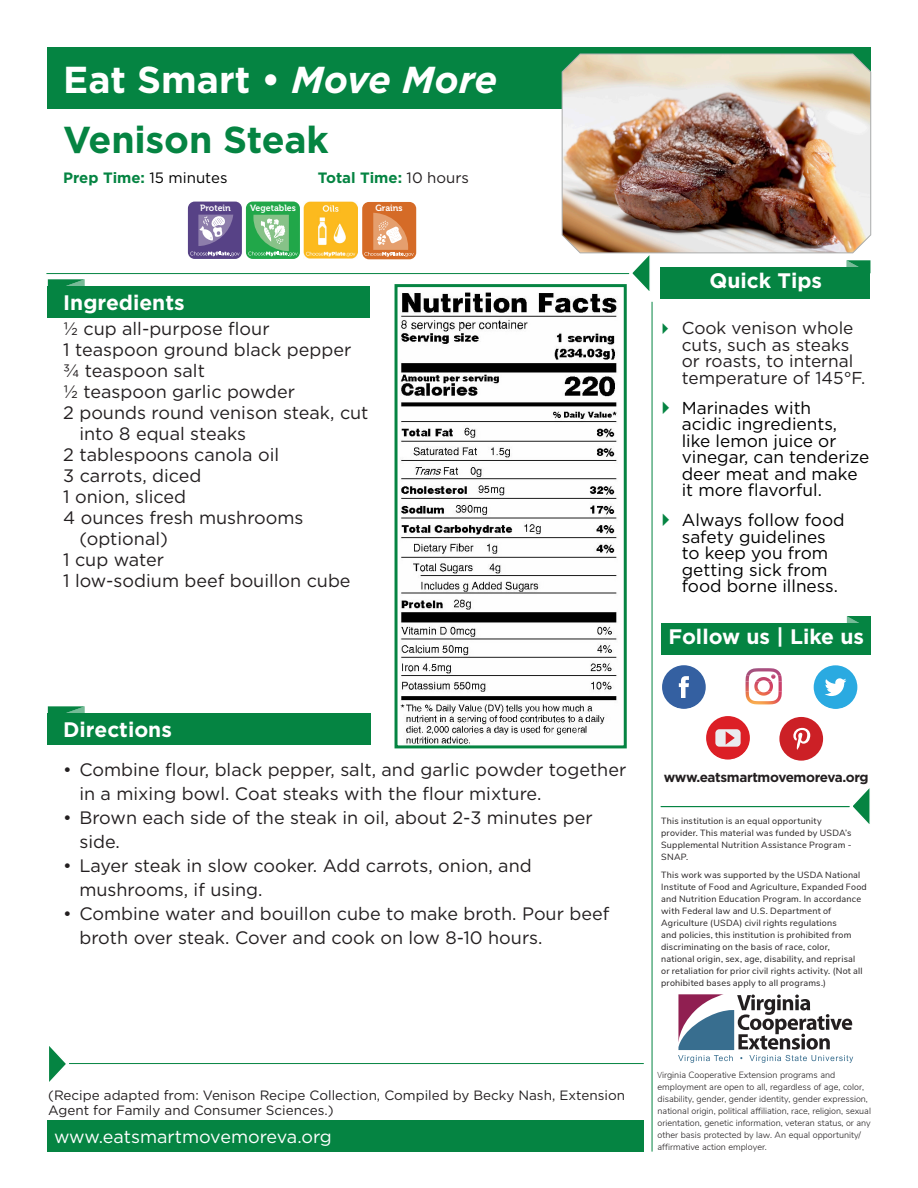
<style>
.page{position:relative;width:918px;height:1188px;background:#fff}
.page>*{position:absolute;margin:0;border:0;box-sizing:border-box;transform-origin:0 0}
.t1{font:700 37.5px/60.4px "Gotham";letter-spacing:-.005em;color:#058442}
.Recipie_titles{font:700 21px "Gotham";color:#fff}
.Text{font:18px/24px "Gotham";color:#231f20}
.t2{font:18px "Gotham";color:#fff}
.Quick_Tips_Text{font:17.25px/16.5px "Gotham";color:#000}
.Quick_Tips_Text-2{font:17.25px/16.5px "Gotham";color:#231f20}
.t3{font:700 15px "Gotham";color:#058442}
.t4{font:13.5px/15px "Gotham";color:#231f20}
.t5{font:700 13.5px "Gotham";letter-spacing:-.025em;color:#231f20}
.t6{font:9px/12px "Nunito Sans";letter-spacing:.025em;color:#231f20}
.t7{font:300 9px/12px "Nunito Sans";color:#231f20}
.t8{font:9px "Museo 700";color:#fff}
.s1{color:#fff}
.s2{font-style:italic;color:#fff}
.s3{font-weight:400;color:#000}
.s4{font-weight:400;color:#231f20}
.s5{font-family:"Myriad Pro"}
</style>
<div class="page">
<div style="left:47px;top:47px;width:824px;height:62px;background:#058442"></div>
<div style="left:47px;top:1121px;width:597px;height:31px;background:#058442"></div>
<hr style="left:652px;top:302px;width:1px;height:850px;background:#058442">
<svg style="left:629px;top:255px;width:21px;height:36px"></svg>
<hr style="left:46px;top:273px;width:583px;height:1px;background:#058442">
<svg style="left:48px;top:279px;width:37px;height:7px"></svg>
<div style="left:48px;top:286px;width:322px;height:31px;background:#058442"></div>
<svg style="left:846px;top:260px;width:24px;height:7px"></svg>
<div style="left:661px;top:267px;width:209px;height:31px;background:#058442"></div>
<svg style="left:49px;top:1046px;width:17px;height:36px"></svg>
<hr style="left:69px;top:1063px;width:575px;height:1px;background:#058442">
<svg style="left:662px;top:665px;width:44px;height:44px"></svg>
<svg style="left:706px;top:716px;width:44px;height:44px"></svg>
<svg style="left:740px;top:663px;width:47px;height:46px"></svg>
<svg style="left:813px;top:663px;width:46px;height:46px"></svg>
<svg style="left:814px;top:665px;width:43px;height:44px"></svg>
<svg style="left:779px;top:717px;width:44px;height:44px"></svg>
<svg style="left:48px;top:706px;width:37px;height:7px"></svg>
<div style="left:48px;top:713px;width:323px;height:31px;background:#058442"></div>
<img style="left:400px;top:292px;width:217px;height:452px">
<div style="left:395px;top:284px;width:232px;height:464px;border:3px solid #058442"></div>
<img style="left:561px;top:53px;width:311px;height:201px">
<svg style="left:847px;top:616px;width:24px;height:7px"></svg>
<div style="left:661px;top:623px;width:210px;height:31px;background:#058442"></div>
<svg style="left:853px;top:788px;width:17px;height:36px"></svg>
<hr style="left:661px;top:806px;width:188px;height:1px;background:#058442">
<div style="left:246px;top:202px;width:54px;height:57px;background:#21a749;border-radius:7px"></div>
<svg style="left:248px;top:215px;width:50px;height:41px"></svg>
<div style="left:188px;top:202px;width:54px;height:57px;background:#574286;border-radius:7px"></div>
<svg style="left:198px;top:215px;width:35px;height:31px"></svg>
<svg style="left:190px;top:252px;width:50px;height:4px"></svg>
<img style="left:304px;top:202px;width:54px;height:57px">
<div style="left:362px;top:202px;width:54px;height:57px;background:#d56b27;border-radius:7px"></div>
<svg style="left:364px;top:213px;width:50px;height:44px"></svg>
<svg style="left:678px;top:995px;width:175px;height:68px"></svg>
<h1 class="t1" style="left:63px;top:49px;width:436px"><span class="s1">Eat Smart •</span> <span class="s2">Move More<br></span>Venison Steak</h1>
<p class="t3" style="left:63px;top:168px;width:166px">Prep Time: <span class="s3">15 minutes</span></p>
<p class="t3" style="left:318px;top:168px;width:153px">Total Time: <span class="s4">10 hours</span></p>
<p class="t8" style="left:200px;top:203px;width:32px">Protein</p>
<p class="t8" style="left:250px;top:203px;width:47px">Vegetables</p>
<p class="t8" style="left:375px;top:203px;width:29px">Grains</p>
<p class="Recipie_titles" style="left:63px;top:288px;width:123px">Ingredients</p>
<p class="Text" style="left:63px;top:316px;width:208px">1/2 cup all-purpose flour</p>
<p class="Text" style="left:63px;top:337px;width:290px">1 teaspoon ground black pepper</p>
<p class="Text" style="left:63px;top:358px;width:143px">3/4 teaspoon salt</p>
<p class="Text" style="left:63px;top:379px;width:233px">1/2 teaspoon garlic powder</p>
<p class="Text" style="left:63px;top:400px;width:307px">2 pounds round venison steak, cut</p>
<p class="Text" style="left:79px;top:421px;width:168px">into 8 equal steaks</p>
<p class="Text" style="left:63px;top:442px;width:217px">2 tablespoons canola oil</p>
<p class="Text" style="left:63px;top:463px;width:140px">3 carrots, diced</p>
<p class="Text" style="left:63px;top:484px;width:124px">1 onion, sliced</p>
<p class="Text" style="left:63px;top:505px;width:242px">4 ounces fresh mushrooms</p>
<p class="Text" style="left:79px;top:526px;width:90px">(optional)</p>
<p class="Text" style="left:63px;top:547px;width:102px">1 cup water</p>
<p class="Text" style="left:63px;top:568px;width:289px">1 low-sodium beef bouillon cube</p>
<p class="Recipie_titles" style="left:63px;top:715px;width:110px">Directions</p>
<p class="Text" style="left:79px;top:757px;width:548px;text-indent:-16px">• Combine flour, black pepper, salt, and garlic powder together in a mixing bowl. Coat steaks with the flour mixture.</p>
<p class="Text" style="left:79px;top:805px;width:515px;text-indent:-16px">• Brown each side of the steak in oil, about 2-3 minutes per side.</p>
<p class="Text" style="left:79px;top:853px;width:454px;text-indent:-16px">• Layer steak in slow cooker. Add carrots, onion, and mushrooms, if using.</p>
<p class="Text" style="left:79px;top:901px;width:531px;text-indent:-16px">• Combine water and bouillon cube to make broth. Pour beef broth over steak. Cover and cook on low 8-10 hours.</p>
<p class="Recipie_titles" style="left:710px;top:267px;width:114px">Quick Tips</p>
<p class="Quick_Tips_Text-2" style="left:682px;top:320px;width:185px">Cook venison whole cuts, such as steaks or roasts, to internal temperature of 145°F.</p>
<p class="Quick_Tips_Text" style="left:682px;top:399px;width:189px">Marinades with<br>acidic ingredients, like lemon juice or vinegar, can tenderize deer meat and make it more flavorful.</p>
<p class="Quick_Tips_Text" style="left:682px;top:512px;width:164px">Always follow food safety guidelines to keep you from getting sick from food borne illness.</p>
<p class="Recipie_titles" style="left:669px;top:622px;width:197px">Follow us | Like us</p>
<p class="t5" style="left:664px;top:769px;width:206px">www.eatsmartmovemoreva.org</p>
<p class="t6" style="left:661px;top:814px;width:192px">This institution is an equal opportunity provider. This material was funded by USDA’s Supplemental Nutrition Assistance Program - SNAP.</p>
<p class="t6" style="left:661px;top:869px;width:207px">This work was supported by the USDA National Institute of Food and Agriculture, Expanded Food and Nutrition Education Program. In accordance with Federal law and U.S. Department of Agriculture (USDA) civil rights regulations<br>and policies, this institution is prohibited from discriminating on the basis of race, color,<br>national origin, sex, age, disability, and reprisal<br>or retaliation for prior civil rights activity. (Not all prohibited bases apply to all programs.)</p>
<p class="t4" style="left:48px;top:1088px;width:578px">(Recipe adapted from: Venison Recipe Collection, Compiled by Becky Nash, Extension<br>Agent for Family and Consumer Sciences.)</p>
<p class="t2" style="left:54px;top:1125px;width:279px">www.eatsmartmovemoreva.org</p>
<p class="t7" style="left:658px;top:1068px;width:215px"><span class="s5">V</span>irginia Cooperative Extension programs and employment are open to all, regardless of age, color, disability, gender, gender identity, gender expression, national origin, political affiliation, race, religion, sexual orientation, genetic information, veteran status, or any other basis protected by law. An equal opportunity/ affirmative action employer.</p>
</div>
